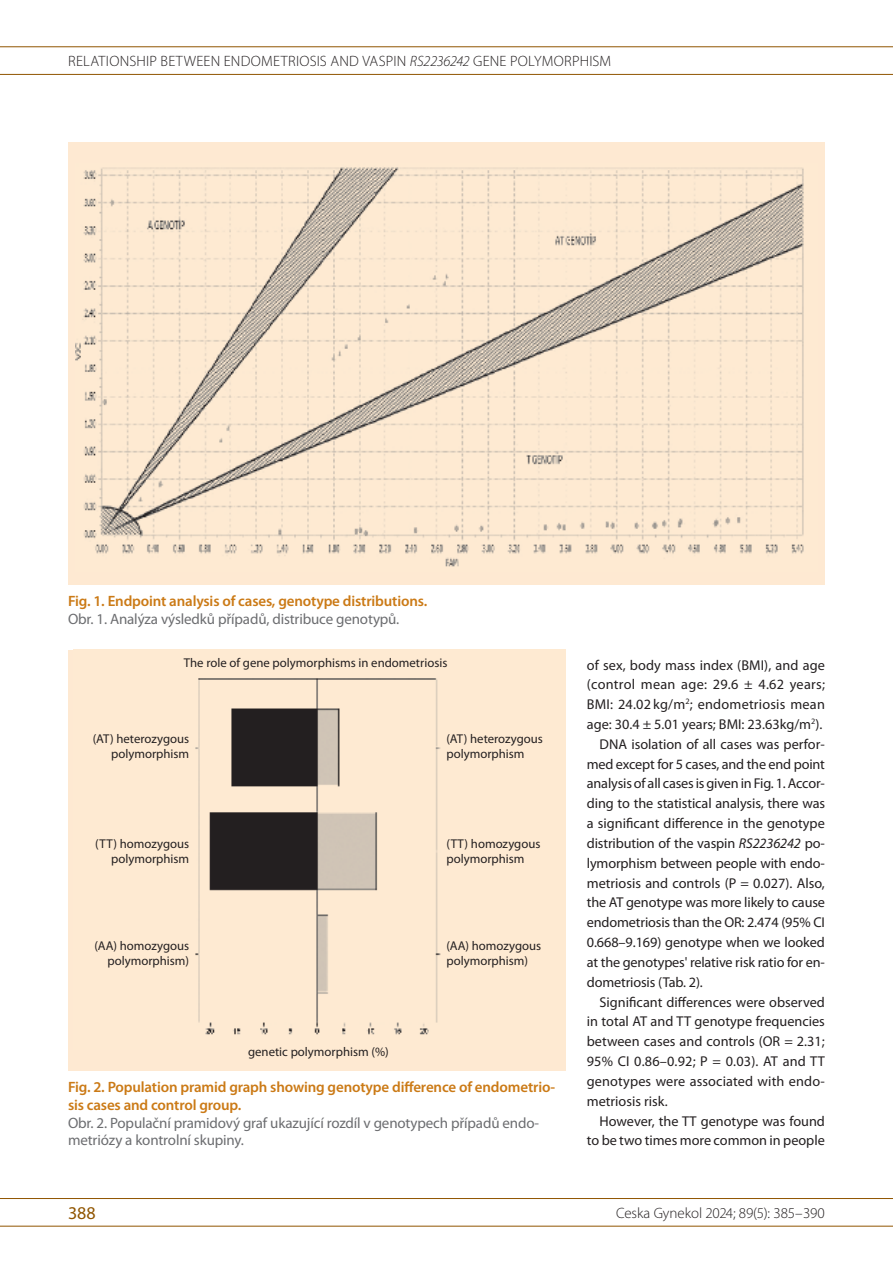
<style>
.page{position:relative;width:893px;height:1263px;background:#fff}
.page>*{position:absolute;margin:0;border:0;box-sizing:border-box;transform-origin:0 0}
.t1{font:18px "Myriad Pro";color:#905500}
.t2{font:600 15px/17.7px "Myriad Pro";letter-spacing:-.01em;color:#cb7a16}
.t3{font:15px/17.7px "Myriad Pro";letter-spacing:-.01em;color:#6c6d70}
.t4{font:300 15px "Myriad Pro";letter-spacing:.005em;color:#231f20}
.t5{font:14.25px "Myriad Pro";color:#231f20}
.t6{font:14.25px "Myriad Pro";letter-spacing:.02em;color:#231f20}
.t7{font:12.75px/15.3px "Myriad Pro";color:#231f20}
.s1{font-style:italic}
</style>
<div class="page">
<hr style="left:0;top:46px;width:893px;height:1px;background:#905500">
<hr style="left:0;top:74px;width:893px;height:1px;background:#905500">
<hr style="left:0;top:1198px;width:893px;height:1px;background:#905500">
<hr style="left:0;top:1226px;width:893px;height:1px;background:#905500">
<div style="left:68px;top:142px;width:757px;height:442px;background:#fee9d2"></div>
<img style="left:76px;top:167px;width:728px;height:400px">
<div style="left:68px;top:650px;width:498px;height:420px;background:#fee9d2"></div>
<img style="left:195px;top:678px;width:246px;height:357px">
<p class="t4" style="left:68px;top:53px;width:545px">RELATIONSHIP BETWEEN ENDOMETRIOSIS AND VASPIN <span class="s1">RS2236242</span> GENE POLYMORPHISM</p>
<p class="t2" style="left:68px;top:592px;width:361px">Fig. 1. Endpoint analysis of cases, genotype distributions.</p>
<p class="t3" style="left:68px;top:610px;width:333px">Obr. 1. Analýza výsledků případů, distribuce genotypů.</p>
<p class="t7" style="left:184px;top:655px;width:265px">The role of gene polymorphisms in endometriosis</p>
<p class="t7" style="left:93px;top:730px;width:98px;text-align:right">(AT) heterozygous polymorphism</p>
<p class="t7" style="left:446px;top:730px;width:98px">(AT) heterozygous polymorphism</p>
<p class="t7" style="left:95px;top:836px;width:95px;text-align:right">(TT) homozygous polymorphism</p>
<p class="t7" style="left:446px;top:836px;width:95px">(TT) homozygous polymorphism</p>
<p class="t7" style="left:94px;top:938px;width:96px;text-align:right">(AA) homozygous polymorphism)</p>
<p class="t7" style="left:446px;top:938px;width:96px">(AA) homozygous polymorphism)</p>
<p class="t7" style="left:248px;top:1044px;width:142px">genetic polymorphism (%)</p>
<p class="t2" style="left:68px;top:1078px;width:489px">Fig. 2. Population pramid graph showing genotype difference of endometrio&shy;sis cases and control group.</p>
<p class="t3" style="left:68px;top:1114px;width:473px">Obr. 2. Populační pramidový graf ukazující rozdíl v genotypech případů endo&shy;metriózy a kontrolní skupiny.</p>
<p class="t1" style="left:68px;top:1202px;width:29px">388</p>
<p class="t5" style="left:587px;top:656px;width:240px">of sex, body mass index (BMI), and age</p>
<p class="t6" style="left:587px;top:676px;width:240px">(control mean age: 29.6 ± 4.62 years;</p>
<p class="t5" style="left:587px;top:696px;width:240px">BMI: 24.02 kg/m<sup>2</sup>; endometriosis mean</p>
<p class="t5" style="left:587px;top:715px;width:237px">age: 30.4 ± 5.01 years; BMI: 23.63kg/m<sup>2</sup>).</p>
<p class="t5" style="left:600px;top:735px;width:227px">DNA isolation of all cases was perfor-</p>
<p class="t5" style="left:587px;top:755px;width:240px">med except for 5 cases, and the end point</p>
<p class="t5" style="left:587px;top:775px;width:240px">analysis of all cases is given in Fig. 1. Accor-</p>
<p class="t5" style="left:587px;top:795px;width:240px">ding to the statistical analysis, there was</p>
<p class="t5" style="left:587px;top:814px;width:239px">a significant difference in the genotype</p>
<p class="t5" style="left:587px;top:834px;width:240px">distribution of the vaspin <span class="s1">RS2236242</span> po-</p>
<p class="t5" style="left:587px;top:854px;width:240px">lymorphism between people with endo-</p>
<p class="t5" style="left:587px;top:874px;width:239px">metriosis and controls (P = 0.027). Also,</p>
<p class="t5" style="left:587px;top:894px;width:240px">the AT genotype was more likely to cause</p>
<p class="t5" style="left:587px;top:914px;width:240px">endometriosis than the OR: 2.474 (95% CI</p>
<p class="t5" style="left:587px;top:933px;width:240px">0.668–9.169) genotype when we looked</p>
<p class="t5" style="left:587px;top:953px;width:240px">at the genotypes' relative risk ratio for en-</p>
<p class="t5" style="left:587px;top:973px;width:118px">dometriosis (Tab. 2).</p>
<p class="t5" style="left:600px;top:993px;width:227px">Significant differences were observed</p>
<p class="t5" style="left:587px;top:1013px;width:240px">in total AT and TT genotype frequencies</p>
<p class="t5" style="left:587px;top:1033px;width:240px">between cases and controls (OR = 2.31;</p>
<p class="t5" style="left:587px;top:1052px;width:240px">95% CI 0.86–0.92; P = 0.03). AT and TT</p>
<p class="t5" style="left:587px;top:1072px;width:240px">genotypes were associated with endo-</p>
<p class="t5" style="left:587px;top:1092px;width:82px">metriosis risk.</p>
<p class="t5" style="left:600px;top:1112px;width:227px">However, the TT genotype was found</p>
<p class="t5" style="left:587px;top:1132px;width:240px">to be two times more common in people</p>
<p class="t4" style="left:616px;top:1205px;width:210px">CESKA GYNEKOL 2024; 89(5): 385–390</p>
</div>
